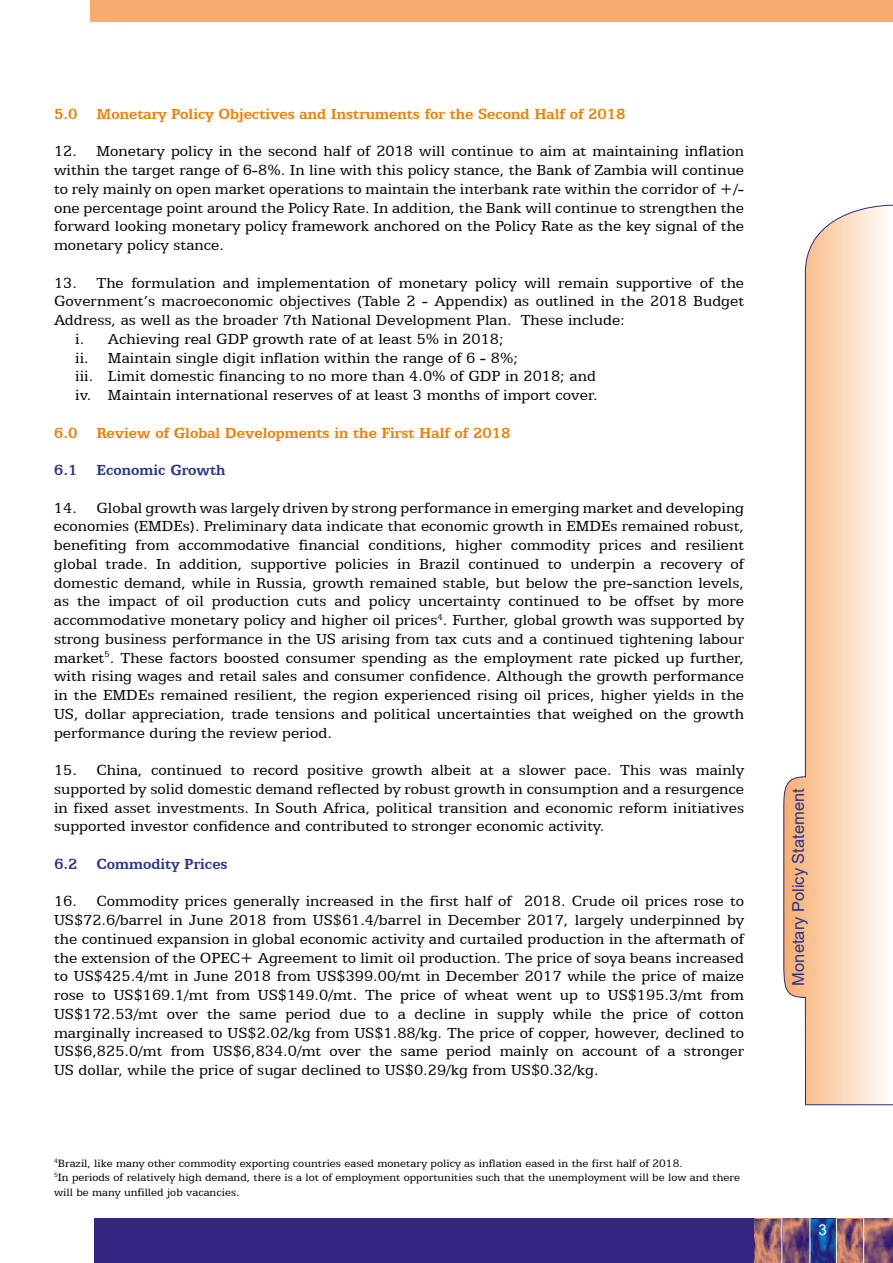
<style>
.page{position:relative;width:893px;height:1263px;background:#fff}
.page>*{position:absolute;margin:0;border:0;box-sizing:border-box;transform-origin:0 0}
.t1{font:16.5px/18.8px "Egyptian 505 BT";color:#000;text-align:justify}
.t2{font:700 16.5px "Egyptian 505 BT";color:#ef7d00}
.t3{font:700 16.5px "Egyptian 505 BT";color:#28348b}
.t4{font:16.5px "Arial";color:#28348b}
.t5{font:15px "Arial";color:#fff}
.t6{font:12px/14.4px "Egyptian 505 BT";color:#000}
</style>
<div class="page">
<svg style="left:783px;top:204px;width:110px;height:901px"></svg>
<svg style="left:811px;top:1218px;width:25px;height:45px"></svg>
<svg style="left:864px;top:1218px;width:29px;height:45px"></svg>
<svg style="left:783px;top:1218px;width:27px;height:45px"></svg>
<svg style="left:837px;top:1218px;width:26px;height:45px"></svg>
<svg style="left:754px;top:1218px;width:28px;height:45px"></svg>
<div style="left:95px;top:1218px;width:659px;height:45px;background:#312783"></div>
<div style="left:90px;top:0;width:803px;height:21px;background:#f7ac6f"></div>
<p class="t2" style="left:54px;top:104px;width:573px">5.0 Monetary Policy Objectives and Instruments for the Second Half of 2018</p>
<p class="t1" style="left:54px;top:142px;width:692px">12. Monetary policy in the second half of 2018 will continue to aim at maintaining inflation within the target range of 6-8%. In line with this policy stance, the Bank of Zambia will continue to rely mainly on open market operations to maintain the interbank rate within the corridor of +/- one percentage point around the Policy Rate. In addition, the Bank will continue to strengthen the forward looking monetary policy framework anchored on the Policy Rate as the key signal of the monetary policy stance.</p>
<p class="t1" style="left:54px;top:273px;width:692px">13. The formulation and implementation of monetary policy will remain supportive of the</p>
<p class="t1" style="left:54px;top:292px;width:692px">Government’s macroeconomic objectives (Table 2 - Appendix) as outlined in the 2018 Budget</p>
<p class="t1" style="left:54px;top:310px;width:572px">Address, as well as the broader 7th National Development Plan. These include:</p>
<p class="t1" style="left:75px;top:329px;width:430px">i. Achieving real GDP growth rate of at least 5% in 2018;</p>
<p class="t1" style="left:75px;top:348px;width:444px">ii. Maintain single digit inflation within the range of 6 - 8%;</p>
<p class="t1" style="left:75px;top:367px;width:522px">iii. Limit domestic financing to no more than 4.0% of GDP in 2018; and</p>
<p class="t1" style="left:75px;top:385px;width:524px">iv. Maintain international reserves of at least 3 months of import cover.</p>
<p class="t2" style="left:54px;top:423px;width:458px">6.0 Review of Global Developments in the First Half of 2018</p>
<p class="t3" style="left:54px;top:460px;width:173px">6.1 Economic Growth</p>
<p class="t1" style="left:54px;top:498px;width:692px">14. Global growth was largely driven by strong performance in emerging market and developing economies (EMDEs). Preliminary data indicate that economic growth in EMDEs remained robust, benefiting from accommodative financial conditions, higher commodity prices and resilient global trade. In addition, supportive policies in Brazil continued to underpin a recovery of domestic demand, while in Russia, growth remained stable, but below the pre-sanction levels, as the impact of oil production cuts and policy uncertainty continued to be offset by more accommodative monetary policy and higher oil prices<sup>4</sup>. Further, global growth was supported by strong business performance in the US arising from tax cuts and a continued tightening labour market<sup>5</sup>. These factors boosted consumer spending as the employment rate picked up further, with rising wages and retail sales and consumer confidence. Although the growth performance in the EMDEs remained resilient, the region experienced rising oil prices, higher yields in the US, dollar appreciation, trade tensions and political uncertainties that weighed on the growth performance during the review period.</p>
<p class="t1" style="left:54px;top:760px;width:692px">15. China, continued to record positive growth albeit at a slower pace. This was mainly supported by solid domestic demand reflected by robust growth in consumption and a resurgence in fixed asset investments. In South Africa, political transition and economic reform initiatives supported investor confidence and contributed to stronger economic activity.</p>
<p class="t3" style="left:54px;top:854px;width:175px">6.2 Commodity Prices</p>
<p class="t1" style="left:54px;top:892px;width:692px">16. Commodity prices generally increased in the first half of 2018. Crude oil prices rose to US$72.6/barrel in June 2018 from US$61.4/barrel in December 2017, largely underpinned by the continued expansion in global economic activity and curtailed production in the aftermath of the extension of the OPEC+ Agreement to limit oil production. The price of soya beans increased to US$425.4/mt in June 2018 from US$399.00/mt in December 2017 while the price of maize rose to US$169.1/mt from US$149.0/mt. The price of wheat went up to US$195.3/mt from US$172.53/mt over the same period due to a decline in supply while the price of cotton marginally increased to US$2.02/kg from US$1.88/kg. The price of copper, however, declined to US$6,825.0/mt from US$6,834.0/mt over the same period mainly on account of a stronger US dollar, while the price of sugar declined to US$0.29/kg from US$0.32/kg.</p>
<p class="t6" style="left:54px;top:1156px;width:687px"><sup>4</sup>Brazil, like many other commodity exporting countries eased monetary policy as inflation eased in the first half of 2018.<br><sup>5</sup>In periods of relatively high demand, there is a lot of employment opportunities such that the unemployment will be low and there will be many unfilled job vacancies.</p>
<p class="t4" style="left:787px;top:985px;width:199px;rotate:-90deg">Monetary Policy Statement</p>
<p class="t5" style="left:819px;top:1220px;width:10px">3</p>
</div>
